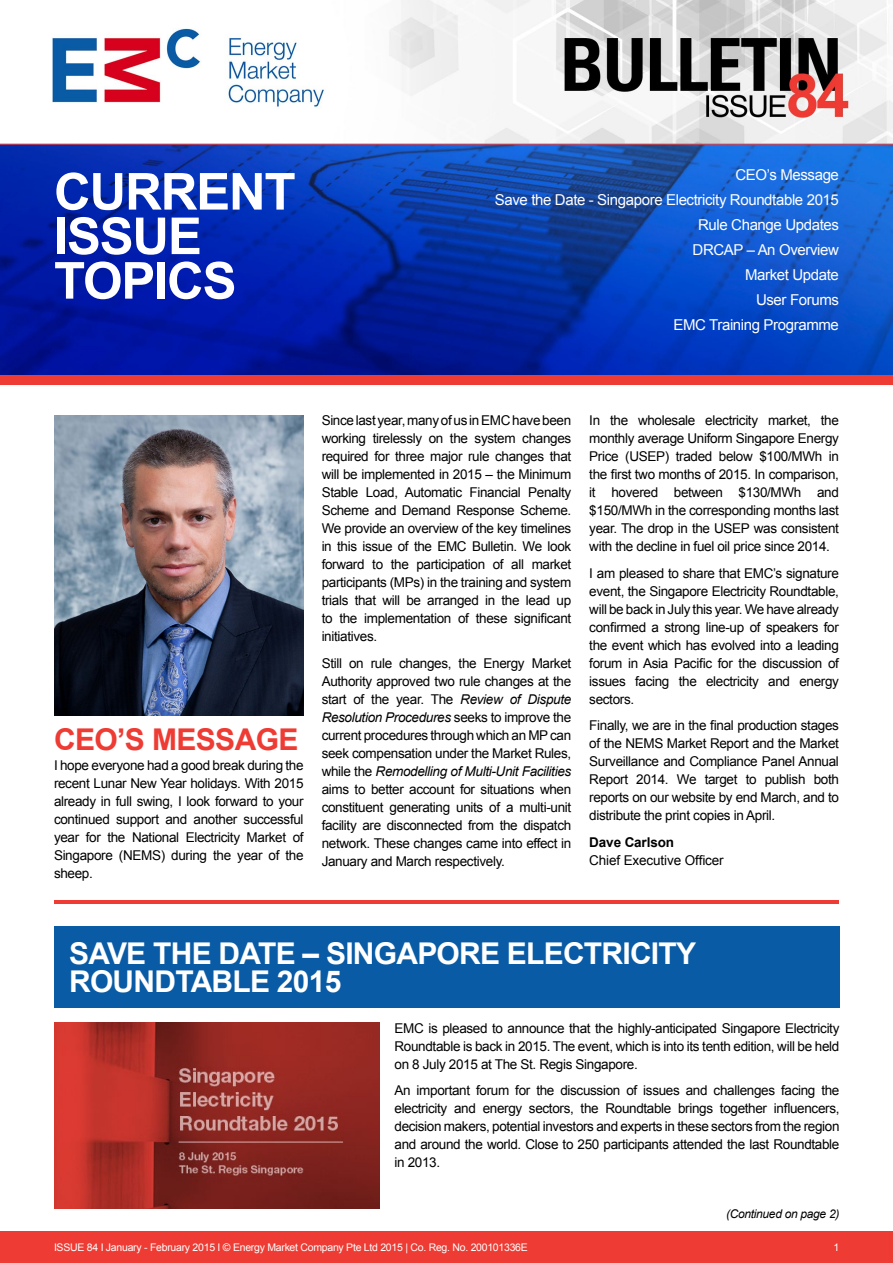
<style>
.page{position:relative;width:893px;height:1263px;background:#fff}
.page>*{position:absolute;margin:0;border:0;box-sizing:border-box;transform-origin:0 0}
.t1{font:700 51px/44.5px "Arial";letter-spacing:-.025em;color:#fff}
.t2{font:700 30px/28.5px "Arial";letter-spacing:-.025em;color:#fff}
.t3{font:700 30px "Arial";letter-spacing:-.02em;color:#ee3b33}
.t4{font:15px/25px "Arial";letter-spacing:-.025em;color:#fff;text-align:right}
.t5{font:13.5px/18px "Arial";letter-spacing:-.025em;color:#000;text-align:justify}
.t6{font:700 13.5px "Arial";letter-spacing:-.01em;color:#000}
.t7{font:italic 12px "Arial";letter-spacing:-.025em;color:#000}
.t8{font:10.5px "Arial";letter-spacing:-.025em;color:#fff}
.s1{font-style:italic}
</style>
<div class="page">
<div style="left:0;top:1232px;width:893px;height:31px;background:#ee3b33"></div>
<img style="left:0;top:0;width:893px;height:375px">
<div style="left:0;top:375px;width:893px;height:10px;background:#ee3b33"></div>
<hr style="left:54px;top:901px;width:785px;height:3px;background:#ee3b33">
<img style="left:54px;top:415px;width:250px;height:300px">
<img style="left:54px;top:1023px;width:325px;height:186px">
<div style="left:54px;top:926px;width:785px;height:82px;background:#095ba5"></div>
<h1 class="t1" style="left:54px;top:171px;width:243px">CURRENT<br>ISSUE<br>TOPICS</h1>
<p class="t4" style="left:495px;top:163px;width:346px">CEO’s Message<br>Save the Date - Singapore Electricity Roundtable 2015<br>Rule Change Updates<br>DRCAP – An Overview<br>Market Update<br>User Forums<br>EMC Training Programme</p>
<h2 class="t3" style="left:54px;top:720px;width:246px">CEO’S MESSAGE</h2>
<p class="t5" style="left:54px;top:757px;width:251px">I hope everyone had a good break during the recent Lunar New Year holidays. With 2015 already in full swing, I look forward to your continued support and another successful year for the National Electricity Market of Singapore (NEMS) during the year of the sheep.</p>
<p class="t5" style="left:322px;top:412px;width:251px">Since last year, many of us in EMC have been working tirelessly on the system changes required for three major rule changes that will be implemented in 2015 – the Minimum Stable Load, Automatic Financial Penalty Scheme and Demand Response Scheme.<br>We provide an overview of the key timelines in this issue of the EMC Bulletin. We look forward to the participation of all market participants (MPs) in the training and system trials that will be arranged in the lead up to the implementation of these significant initiatives.</p>
<p class="t5" style="left:322px;top:654px;width:251px">Still on rule changes, the Energy Market Authority approved two rule changes at the start of the year. The <span class="s1">Review of Dispute Resolution Procedures</span> seeks to improve the current procedures through which an MP can seek compensation under the Market Rules, while the <span class="s1">Remodelling of Multi-Unit Facilities </span>aims to better account for situations when constituent generating units of a multi-unit facility are disconnected from the dispatch network. These changes came into effect in January and March respectively.</p>
<p class="t5" style="left:589px;top:411px;width:251px">In the wholesale electricity market, the monthly average Uniform Singapore Energy Price (USEP) traded below $100/MWh in the first two months of 2015. In comparison, it hovered between $130/MWh and $150/MWh in the corresponding months last year. The drop in the USEP was consistent with the decline in fuel oil price since 2014.</p>
<p class="t5" style="left:589px;top:564px;width:251px">I am pleased to share that EMC’s signature event, the Singapore Electricity Roundtable, will be back in July this year. We have already confirmed a strong line-up of speakers for the event which has evolved into a leading forum in Asia Pacific for the discussion of issues facing the electricity and energy sectors.</p>
<p class="t5" style="left:589px;top:716px;width:251px">Finally, we are in the final production stages of the NEMS Market Report and the Market Surveillance and Compliance Panel Annual Report 2014. We target to publish both reports on our website by end March, and to distribute the print copies in April.</p>
<p class="t6" style="left:589px;top:833px;width:86px">Dave Carlson</p>
<p class="t5" style="left:589px;top:851px;width:136px">Chief Executive Officer</p>
<h2 class="t2" style="left:69px;top:940px;width:628px">SAVE THE DATE – SINGAPORE ELECTRICITY<br>ROUNDTABLE 2015</h2>
<p class="t5" style="left:394px;top:1019px;width:446px">EMC is pleased to announce that the highly-anticipated Singapore Electricity Roundtable is back in 2015. The event, which is into its tenth edition, will be held on 8 July 2015 at The St. Regis Singapore.</p>
<p class="t5" style="left:394px;top:1082px;width:446px">An important forum for the discussion of issues and challenges facing the electricity and energy sectors, the Roundtable brings together influencers, decision makers, potential investors and experts in these sectors from the region and around the world. Close to 250 participants attended the last Roundtable in 2013.</p>
<p class="t7" style="left:726px;top:1206px;width:115px">(Continued on page 2)</p>
<p class="t8" style="left:54px;top:1241px;width:475px">ISSUE 84 I January - February 2015 I © Energy Market Company Pte Ltd 2015 | Co. Reg. No. 200101336E</p>
<p class="t8" style="left:834px;top:1241px;width:7px">1</p>
</div>
